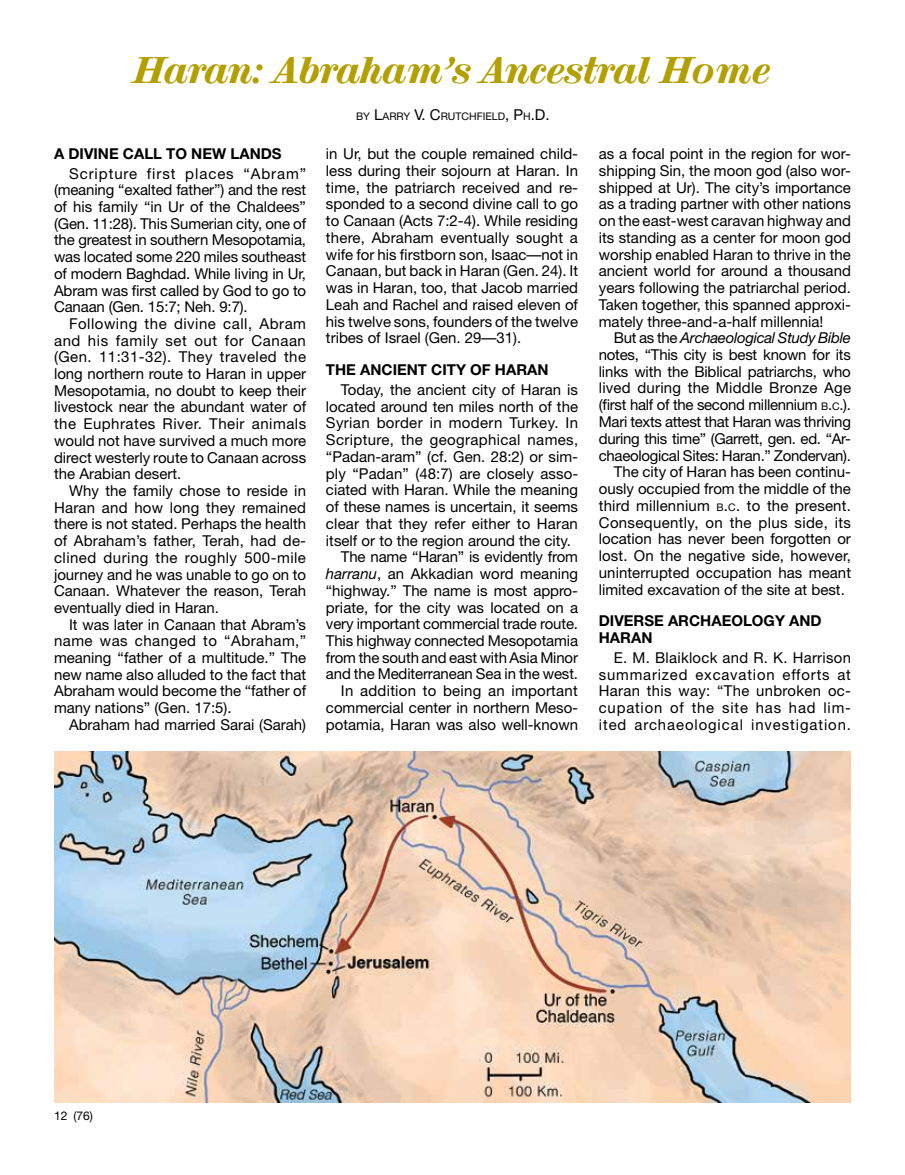
<style>
.page{position:relative;width:905px;height:1175px;background:#fff}
.page>*{position:absolute;margin:0;border:0;box-sizing:border-box;transform-origin:0 0}
.t1{font:36px "Mercy Ital";color:#b3a000}
.t2{font:15px/16.6px "Helvetica Neue";color:#000;text-align:justify}
.t3{font:15px "Helvetica Neue";letter-spacing:-.02em;color:#000}
.t4{font:15px "Helvetica Neue";letter-spacing:.025em;color:#000}
.t5{font:700 15px/16.8px "Helvetica Neue";color:#000}
.t6{font:italic 15px "Helvetica Neue";letter-spacing:-.02em;color:#000}
.t7{font:12px "Helvetica Neue";color:#000}
.t8{font:10.5px "Helvetica Neue";color:#000}
.s1{font-size:15px}
.s2{font-style:italic}
.s3{font-style:normal}
.s4{font-size:10.5px}
.s5{font-style:inherit}
</style>
<div class="page">
<img style="left:54px;top:752px;width:796px;height:350px">
<h1 class="t1" style="left:134px;top:52px;width:638px">Haran: Abraham’s Ancestral Home</h1>
<p class="t8" style="left:356px;top:110px;width:195px">BY <span class="s1">L</span>ARRY <span class="s1">V. C</span>RUTCHFIELD<span class="s1">, P</span>H<span class="s1">.D.</span></p>
<p class="t2" style="left:326px;top:145px;width:254px">in Ur, but the couple remained child&shy;less during their sojourn at Haran. In time, the patriarch received and re&shy;sponded to a second divine call to go to Canaan (Acts 7:2-4). While residing there, Abraham eventually sought a wife for his firstborn son, Isaac—not in Canaan, but back in Haran (Gen. 24). It was in Haran, too, that Jacob married Leah and Rachel and raised eleven of his twelve sons, founders of the twelve tribes of Israel (Gen. 29—31).</p>
<p class="t5" style="left:326px;top:361px;width:224px">THE ANCIENT CITY OF HARAN</p>
<p class="t2" style="left:341px;top:381px;width:239px">Today, the ancient city of Haran is</p>
<p class="t2" style="left:326px;top:397px;width:253px">located around ten miles north of the</p>
<p class="t4" style="left:326px;top:414px;width:254px">Syrian border in modern Turkey. In</p>
<p class="t4" style="left:326px;top:431px;width:254px">Scripture, the geographical names,</p>
<p class="t2" style="left:326px;top:448px;width:253px">“Padan-aram” (cf. Gen. 28:2) or sim-</p>
<p class="t2" style="left:326px;top:464px;width:254px">ply “Padan” (48:7) are closely asso-</p>
<p class="t2" style="left:326px;top:481px;width:254px">ciated with Haran. While the meaning</p>
<p class="t2" style="left:326px;top:498px;width:254px">of these names is uncertain, it seems</p>
<p class="t2" style="left:326px;top:515px;width:253px">clear that they refer either to Haran</p>
<p class="t2" style="left:326px;top:531px;width:247px">itself or to the region around the city.</p>
<p class="t2" style="left:341px;top:548px;width:238px">The name “Haran” is evidently from</p>
<p class="t2" style="left:326px;top:565px;width:254px"><span class="s2">harranu</span>, an Akkadian word meaning</p>
<p class="t2" style="left:326px;top:582px;width:253px">“highway.” The name is most appro-</p>
<p class="t2" style="left:326px;top:598px;width:254px">priate, for the city was located on a</p>
<p class="t2" style="left:326px;top:615px;width:253px">very important commercial trade route.</p>
<p class="t2" style="left:326px;top:632px;width:253px">This highway connected Mesopotamia</p>
<p class="t2" style="left:326px;top:649px;width:254px">from the south and east with Asia Minor</p>
<p class="t2" style="left:326px;top:665px;width:253px">and the Mediterranean Sea in the west.</p>
<p class="t2" style="left:341px;top:682px;width:238px">In addition to being an important</p>
<p class="t2" style="left:326px;top:699px;width:254px">commercial center in northern Meso-</p>
<p class="t2" style="left:326px;top:716px;width:254px">potamia, Haran was also well-known</p>
<p class="t5" style="left:54px;top:145px;width:229px">A DIVINE CALL TO NEW LANDS</p>
<p class="t2" style="left:54px;top:165px;width:254px;text-indent:15px">Scripture first places “Abram” (meaning “exalted father”) and the rest of his family “in Ur of the Chaldees” (Gen. 11:28). This Sumerian city, one of the greatest in southern Mesopotamia, was located some 220 miles southeast of modern Baghdad. While living in Ur, Abram was first called by God to go to Canaan (Gen. 15:7; Neh. 9:7).</p>
<p class="t2" style="left:54px;top:315px;width:254px;text-indent:15px">Following the divine call, Abram and his family set out for Canaan (Gen. 11:31-32). They traveled the long northern route to Haran in upper Mesopotamia, no doubt to keep their livestock near the abundant water of the Euphrates River. Their animals would not have survived a much more direct westerly route to Canaan across the Arabian desert.</p>
<p class="t2" style="left:54px;top:482px;width:254px;text-indent:15px">Why the family chose to reside in Haran and how long they remained there is not stated. Perhaps the health of Abraham’s father, Terah, had de&shy;clined during the roughly 500-mile journey and he was unable to go on to Canaan. Whatever the reason, Terah eventually died in Haran.</p>
<p class="t2" style="left:54px;top:615px;width:254px;text-indent:15px">It was later in Canaan that Abram’s name was changed to “Abraham,” meaning “father of a multitude.” The new name also alluded to the fact that Abraham would become the “father of many nations” (Gen. 17:5).</p>
<p class="t2" style="left:69px;top:716px;width:239px">Abraham had married Sarai (Sarah)</p>
<p class="t2" style="left:598px;top:145px;width:254px">as a focal point in the region for wor&shy;shipping Sin, the moon god (also wor&shy;shipped at Ur). The city’s importance as a trading partner with other nations on the east-west caravan highway and its standing as a center for moon god worship enabled Haran to thrive in the ancient world for around a thousand years following the patriarchal period.<br>Taken together, this spanned approxi&shy;mately three-and-a-half millennia!</p>
<p class="t6" style="left:614px;top:329px;width:238px"><span class="s3">But as the</span> Archaeological Study Bible</p>
<p class="t2" style="left:599px;top:346px;width:253px">notes, “This city is best known for its</p>
<p class="t2" style="left:599px;top:363px;width:253px">links with the Biblical patriarchs, who</p>
<p class="t2" style="left:599px;top:379px;width:254px">lived during the Middle Bronze Age</p>
<p class="t3" style="left:599px;top:396px;width:254px">(first half of the second millennium <span class="s4">B</span><span class="s5">.</span><span class="s4">C</span><span class="s5">.</span>).</p>
<p class="t3" style="left:599px;top:413px;width:253px">Mari texts attest that Haran was thriving</p>
<p class="t3" style="left:599px;top:429px;width:253px">during this time” (Garrett, gen. ed. “Ar-</p>
<p class="t3" style="left:599px;top:446px;width:253px">chaeological Sites: Haran.” Zondervan).</p>
<p class="t2" style="left:614px;top:463px;width:238px">The city of Haran has been continu-</p>
<p class="t2" style="left:599px;top:480px;width:253px">ously occupied from the middle of the</p>
<p class="t2" style="left:599px;top:497px;width:253px">third millennium <span class="s4">B</span><span class="s5">.</span><span class="s4">C</span><span class="s5">.</span> to the present.</p>
<p class="t4" style="left:599px;top:513px;width:254px">Consequently, on the plus side, its</p>
<p class="t2" style="left:599px;top:530px;width:253px">location has never been forgotten or</p>
<p class="t2" style="left:599px;top:547px;width:253px">lost. On the negative side, however,</p>
<p class="t2" style="left:599px;top:564px;width:254px">uninterrupted occupation has meant</p>
<p class="t2" style="left:599px;top:580px;width:247px">limited excavation of the site at best.</p>
<p class="t5" style="left:599px;top:612px;width:224px">DIVERSE ARCHAEOLOGY AND<br>HARAN</p>
<p class="t2" style="left:599px;top:649px;width:254px;text-indent:15px">E. M. Blaiklock and R. K. Harrison summarized excavation efforts at Haran this way: “The unbroken oc&shy;cupation of the site has had lim&shy;ited archaeological investigation.</p>
<p class="t7" style="left:54px;top:1108px;width:40px">12 (76)</p>
</div>
